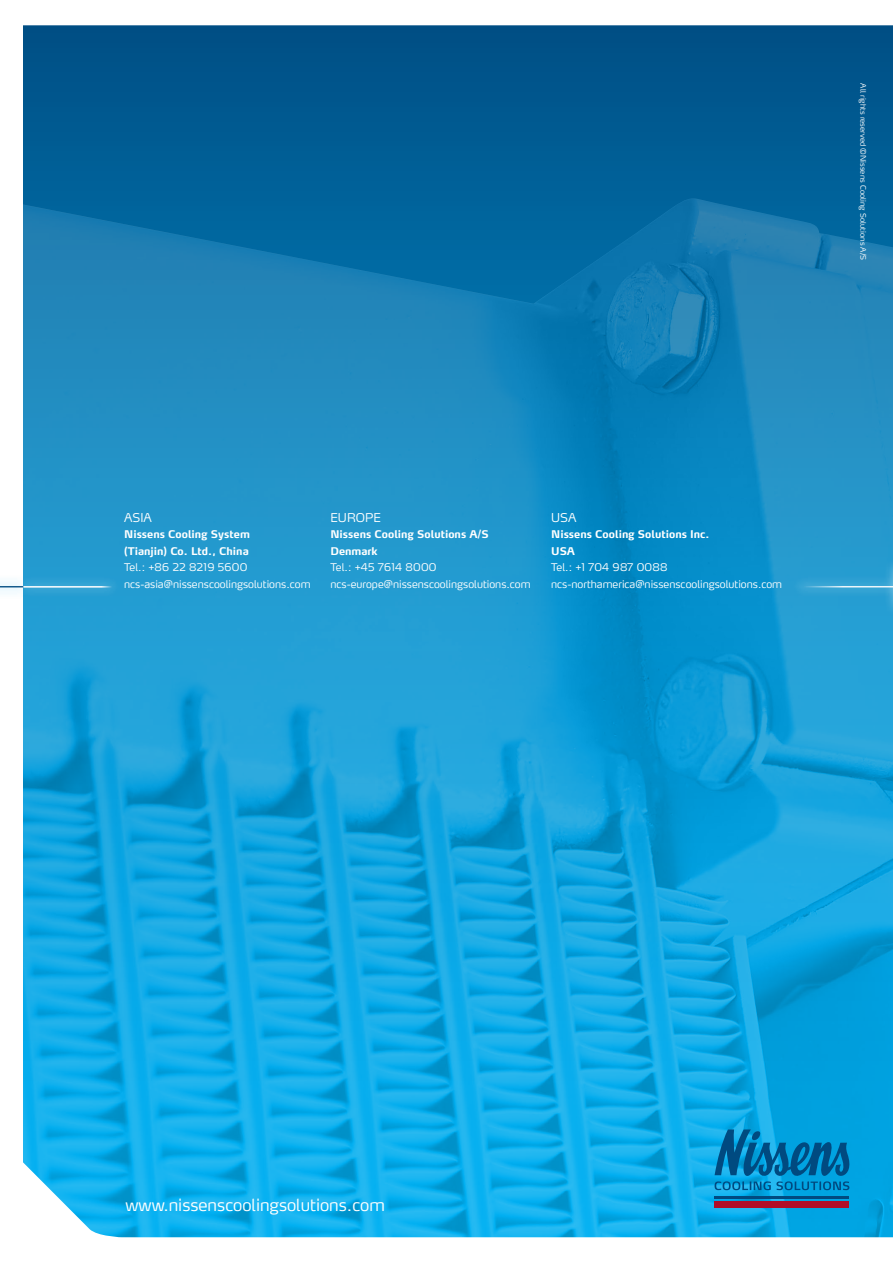
<style>
.page{position:relative;width:893px;height:1263px;background:#fff}
.page>*{position:absolute;margin:0;border:0;box-sizing:border-box;transform-origin:0 0}
.t1{font:300 16.5px "Max LF";color:#fff}
.t2{font:300 12px "Max LF";color:#fff}
.t3{font:300 10.5px/16.5px "Max LF";color:#fff}
.t4{font:700 10.5px/16.5px "Max LF";color:#fff}
.t5{font:300 7.5px "Max LF";color:#fff}
</style>
<div class="page">
<div style="left:23px;top:0;width:870px;height:1248px;background:#005b92"></div>
<img style="left:23px;top:198px;width:870px;height:963px">
<div style="left:790px;top:576px;width:103px;height:21px;background:#2fa1d3"></div>
<hr style="left:799px;top:586px;width:94px;height:2px;background:#fff">
<div style="left:883px;top:555px;width:10px;height:64px;background:#fff;opacity:.34"></div>
<svg style="left:892px;top:565px;width:1px;height:44px"></svg>
<svg style="left:23px;top:1161px;width:870px;height:87px;background:#38bcee"></svg>
<svg style="left:23px;top:0;width:870px;height:67px;fill:#005288"></svg>
<div style="left:0;top:574px;width:33px;height:25px;background:#f4fbfe"></div>
<hr style="left:0;top:586px;width:23px;height:2px;background:#004a80">
<div style="left:15px;top:576px;width:106px;height:21px;background:#fff;opacity:.75"></div>
<hr style="left:23px;top:586px;width:90px;height:2px;background:#fff">
<svg style="left:715px;top:1129px;width:142px;height:61px;background:#0483bd"></svg>
<hr style="left:715px;top:1196px;width:134px;height:3px;background:#004a80">
<div style="left:715px;top:1201px;width:134px;height:7px;background:#b10d28"></div>
<p class="t5" style="left:868px;top:83px;width:178px;rotate:90deg">All rights reserved ©Nissens Cooling Solutions A/S</p>
<p class="t2" style="left:124px;top:510px;width:29px">ASIA</p>
<p class="t4" style="left:124px;top:526px;width:127px">Nissens Cooling System (Tianjin) Co. Ltd., China</p>
<p class="t3" style="left:124px;top:559px;width:188px">Tel.: +86 22 8219 5600 ncs-asia@nissenscoolingsolutions.com</p>
<p class="t2" style="left:330px;top:510px;width:52px">EUROPE</p>
<p class="t4" style="left:330px;top:526px;width:160px">Nissens Cooling Solutions A/S<br>Denmark</p>
<p class="t3" style="left:330px;top:559px;width:202px">Tel.: +45 7614 8000 ncs-europe@nissenscoolingsolutions.com</p>
<p class="t2" style="left:551px;top:510px;width:27px">USA</p>
<p class="t4" style="left:551px;top:526px;width:160px">Nissens Cooling Solutions Inc.<br>USA</p>
<p class="t3" style="left:551px;top:559px;width:232px">Tel.: +1 704 987 0088 ncs-northamerica@nissenscoolingsolutions.com</p>
<h1 class="t1" style="left:125px;top:1194px;width:261px">www.nissenscoolingsolutions.com</h1>
</div>
